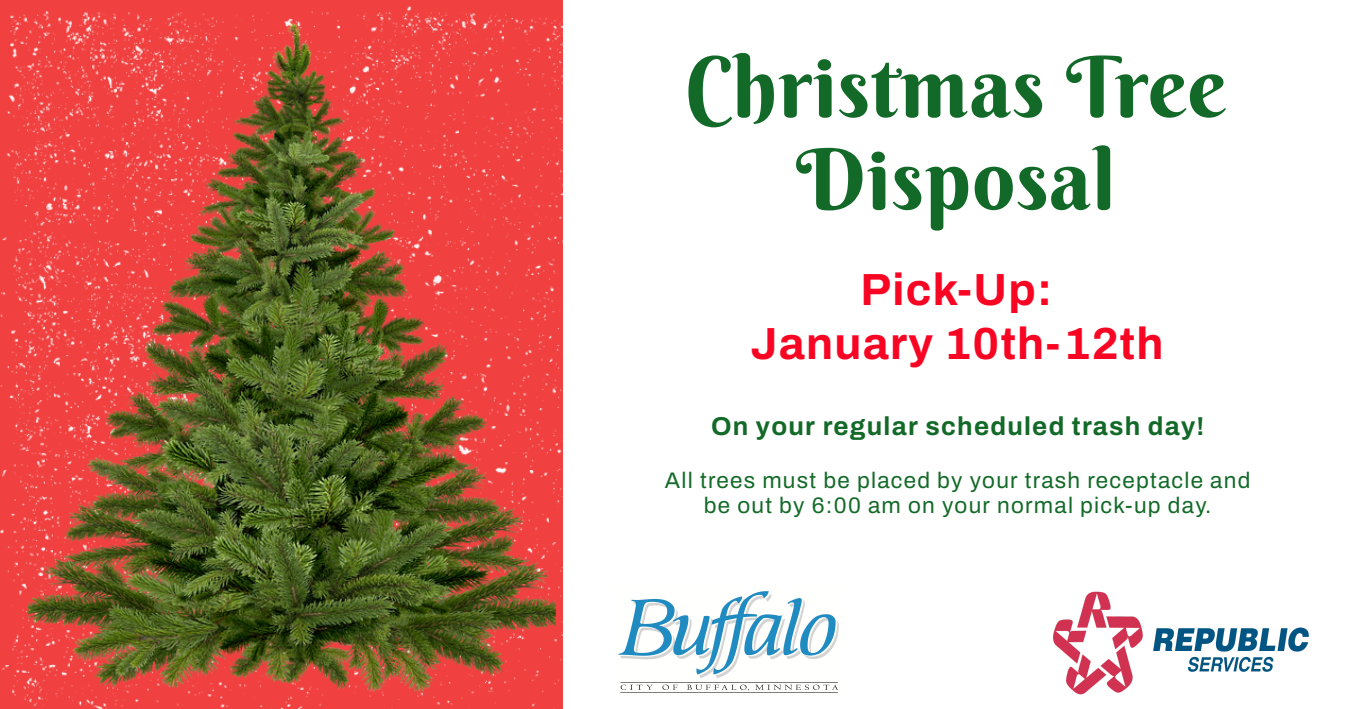
<style>
.page{position:relative;width:1350px;height:709px;background:#fff}
.page>*{position:absolute;margin:0;border:0;box-sizing:border-box;transform-origin:0 0}
.t1{font:84.3px "Berkshire Swash";letter-spacing:.015em;color:#136a28}
.t2{font:700 45px "Archivo";letter-spacing:.03em;color:#f80523}
.t3{font:700 25.8px "Archivo";letter-spacing:.05em;color:#136a28}
.t4{font:22.5px/24.8px "Archivo";letter-spacing:.055em;color:#136a28;text-align:center}
</style>
<div class="page">
<div style="left:0;top:0;width:563px;height:708px;background:#f14040"></div>
<img style="left:28px;top:18px;width:528px;height:678px">
<img style="left:618px;top:591px;width:221px;height:102px">
<img style="left:1053px;top:591px;width:256px;height:104px">
<p class="t1" style="left:685px;top:34px;width:543px">Christmas Tree</p>
<p class="t1" style="left:796px;top:127px;width:321px">Disposal</p>
<p class="t2" style="left:861px;top:265px;width:193px">Pick-Up:</p>
<p class="t2" style="left:751px;top:319px;width:414px">January 10th-12th</p>
<p class="t3" style="left:711px;top:412px;width:495px">On your regular scheduled trash day!</p>
<p class="t4" style="left:665px;top:467px;width:587px">All trees must be placed by your trash receptacle and be out by 6:00 am on your normal pick-up day.</p>
</div>
